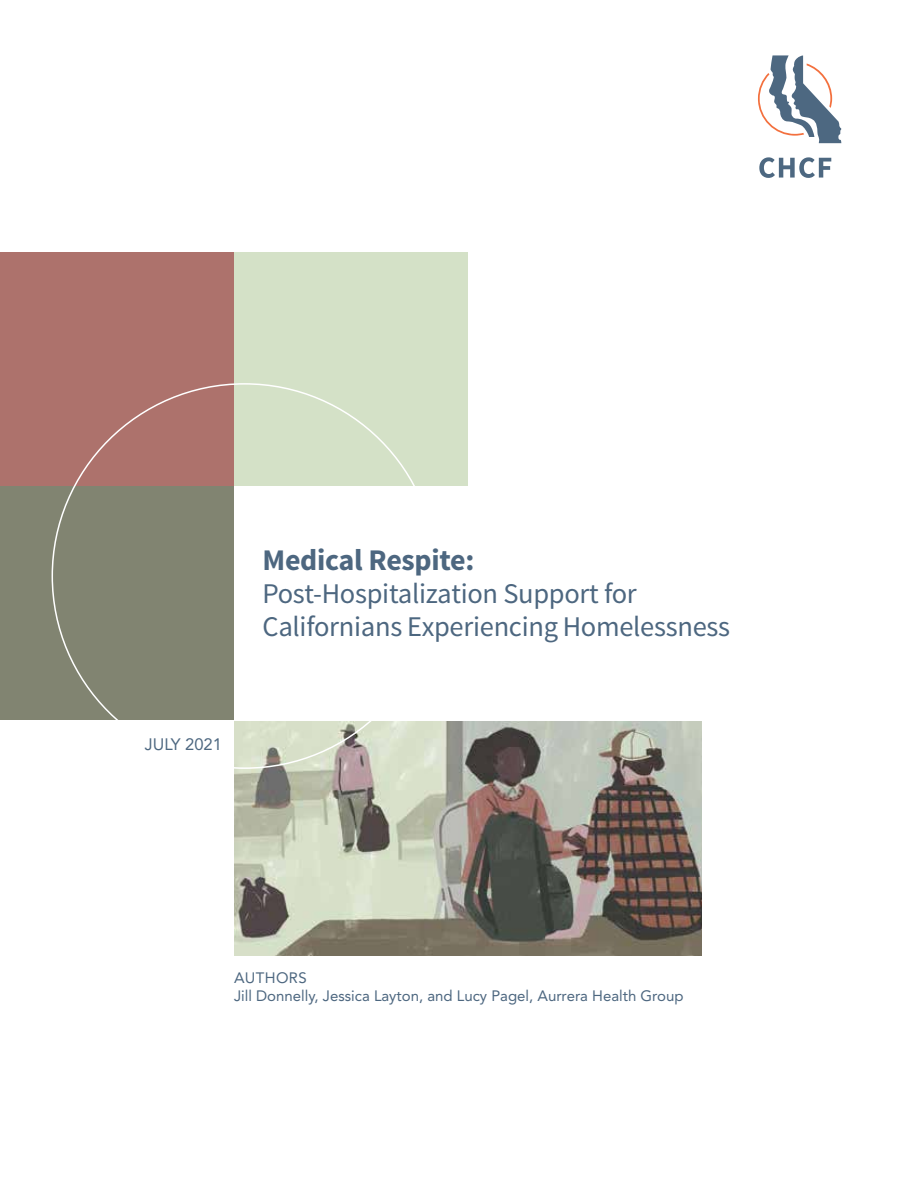
<style>
.page{position:relative;width:918px;height:1188px;background:#fff}
.page>*{position:absolute;margin:0;border:0;box-sizing:border-box;transform-origin:0 0}
.t1{font:700 30px "Source Sans Pro";letter-spacing:-.01em;color:#4d6780}
.t2{font:28.5px/33px "Source Sans Pro";letter-spacing:-.01em;color:#4d6780}
.t3{font:16.5px "Avenir LT Std";color:#4d6780}
.t4{font:15px/18px "Avenir LT Std";color:#4d6780}
</style>
<div class="page">
<svg style="left:758px;top:55px;width:83px;height:88px"></svg>
<svg style="left:759px;top:157px;width:72px;height:21px"></svg>
<img style="left:234px;top:722px;width:468px;height:234px">
<div style="left:234px;top:252px;width:234px;height:234px;background:#d4e1c7"></div>
<div style="left:0;top:252px;width:234px;height:234px;background:#ad726c"></div>
<div style="left:0;top:486px;width:234px;height:234px;background:#818471"></div>
<p class="t3" style="left:145px;top:735px;width:79px">JULY 2021</p>
<p class="t1" style="left:262px;top:541px;width:214px">Medical Respite:</p>
<p class="t2" style="left:262px;top:578px;width:469px">Post-Hospitalization Support for<br>Californians Experiencing Homelessness</p>
<p class="t4" style="left:234px;top:969px;width:451px">AUTHORS<br>Jill Donnelly, Jessica Layton, and Lucy Pagel, Aurrera Health Group</p>
</div>
